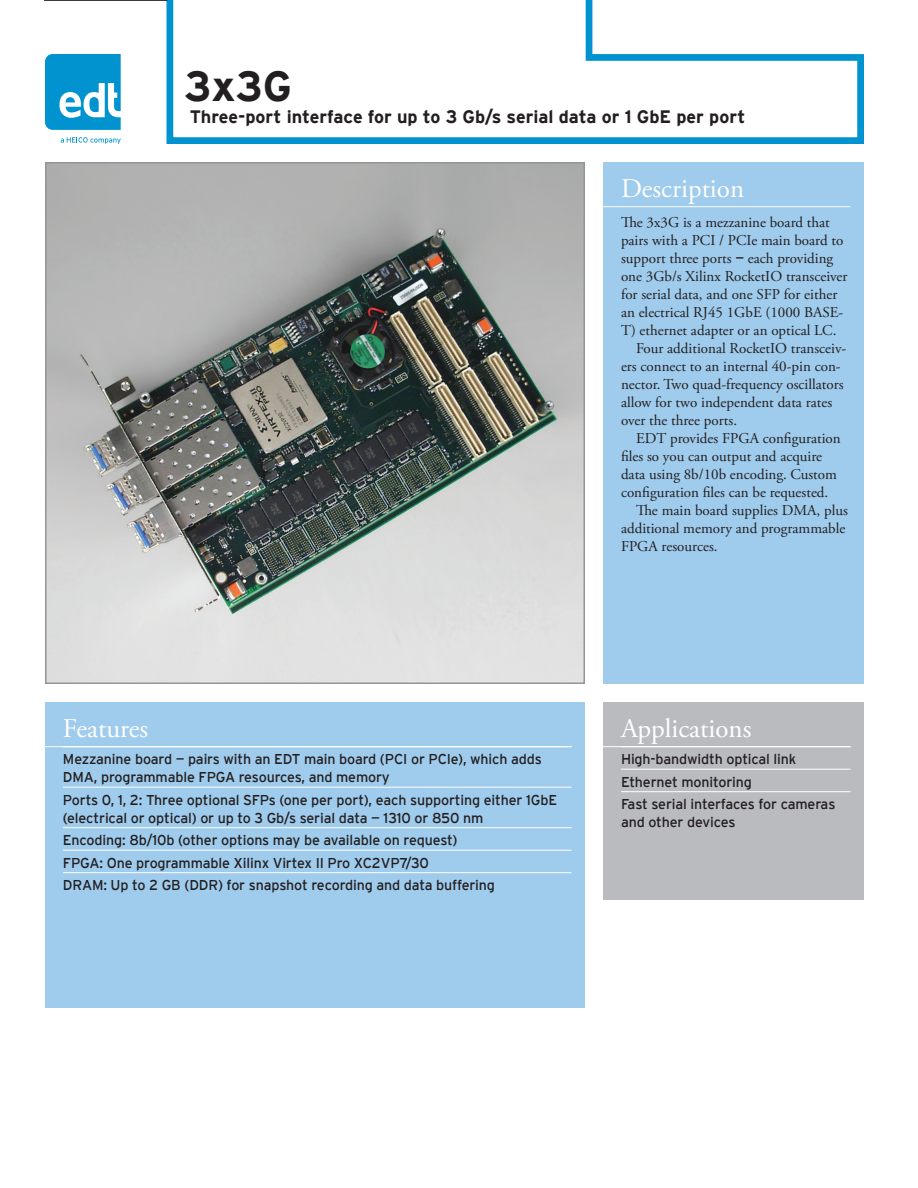
<style>
.page{position:relative;width:918px;height:1188px;background:#fff}
.page>*{position:absolute;margin:0;border:0;box-sizing:border-box;transform-origin:0 0}
.PAGE-TOP_ProdTitle{font:700 42px "Interstate";color:#231f20}
.Hd_-_White{font:27px "Adobe Garamond Pro";color:#fff}
.PAGE-TOP_ProdSubtitl{font:700 18px "Interstate";color:#231f20}
.Bo_-_Description{font:15px "Adobe Garamond Pro";color:#231f20}
.Bo_-_Fea_App{font:14.25px/18px "Interstate";letter-spacing:-.01em;color:#231f20}
.s1{font-family:"Interstate";font-size:14.25px}
</style>
<div class="page">
<svg style="left:166px;top:0;width:698px;height:144px"></svg>
<div style="left:603px;top:162px;width:261px;height:522px;background:#9fcbec"></div>
<div style="left:45px;top:702px;width:540px;height:306px;background:#9fcbec"></div>
<div style="left:603px;top:702px;width:261px;height:198px;background:#babbbe"></div>
<hr style="left:603px;top:206px;width:247px;height:1px;background:#fff">
<hr style="left:45px;top:746px;width:527px;height:1px;background:#fff">
<hr style="left:63px;top:787px;width:509px;height:1px;background:#fff">
<hr style="left:63px;top:827px;width:509px;height:1px;background:#fff">
<hr style="left:63px;top:850px;width:509px;height:1px;background:#fff">
<hr style="left:63px;top:872px;width:509px;height:1px;background:#fff">
<hr style="left:603px;top:746px;width:247px;height:1px;background:#fff">
<hr style="left:621px;top:769px;width:229px;height:1px;background:#fff">
<hr style="left:621px;top:791px;width:229px;height:1px;background:#fff">
<svg style="left:45px;top:54px;width:76px;height:76px"></svg>
<svg style="left:61px;top:137px;width:60px;height:7px"></svg>
<img style="left:48px;top:165px;width:534px;height:516px">
<div style="left:45px;top:162px;width:540px;height:522px;border:2px solid #939598"></div>
<svg style="left:44px;top:0;width:124px;height:1px"></svg>
<p class="PAGE-TOP_ProdTitle" style="left:185px;top:63px;width:109px">3x3G</p>
<p class="PAGE-TOP_ProdSubtitl" style="left:190px;top:106px;width:557px">Three-port interface for up to 3 Gb/s serial data or 1 GbE per port</p>
<p class="Hd_-_White" style="left:621px;top:173px;width:125px">Description</p>
<p class="Bo_-_Description" style="left:621px;top:214px;width:210px">The 3x3G is a mezzanine board that</p>
<p class="Bo_-_Description" style="left:621px;top:232px;width:224px">pairs with a PCI / PCIe main board to</p>
<p class="Bo_-_Description" style="left:621px;top:250px;width:214px">support three ports <span class="s1">—</span> each providing</p>
<p class="Bo_-_Description" style="left:621px;top:268px;width:228px">one 3Gb/s Xilinx RocketIO transceiver</p>
<p class="Bo_-_Description" style="left:621px;top:286px;width:218px">for serial data, and one SFP for either</p>
<p class="Bo_-_Description" style="left:621px;top:304px;width:224px">an electrical RJ45 1GbE (1000 BASE-</p>
<p class="Bo_-_Description" style="left:621px;top:322px;width:217px">T) ethernet adapter or an optical LC.</p>
<p class="Bo_-_Description" style="left:636px;top:340px;width:212px">Four additional RocketIO transceiv-</p>
<p class="Bo_-_Description" style="left:621px;top:358px;width:221px">ers connect to an internal 40-pin con-</p>
<p class="Bo_-_Description" style="left:621px;top:376px;width:224px">nector. Two quad-frequency oscillators</p>
<p class="Bo_-_Description" style="left:621px;top:394px;width:213px">allow for two independent data rates</p>
<p class="Bo_-_Description" style="left:621px;top:412px;width:118px">over the three ports.</p>
<p class="Bo_-_Description" style="left:636px;top:430px;width:206px">EDT provides FPGA configuration</p>
<p class="Bo_-_Description" style="left:621px;top:448px;width:203px">files so you can output and acquire</p>
<p class="Bo_-_Description" style="left:621px;top:466px;width:218px">data using 8b/10b encoding. Custom</p>
<p class="Bo_-_Description" style="left:621px;top:484px;width:209px">configuration files can be requested.</p>
<p class="Bo_-_Description" style="left:636px;top:502px;width:213px">The main board supplies DMA, plus</p>
<p class="Bo_-_Description" style="left:621px;top:520px;width:226px">additional memory and programmable</p>
<p class="Bo_-_Description" style="left:621px;top:538px;width:98px">FPGA resources.</p>
<p class="Hd_-_White" style="left:63px;top:713px;width:87px">Features</p>
<p class="Bo_-_Fea_App" style="left:63px;top:750px;width:480px">Mezzanine board — pairs with an EDT main board (PCI or PCIe), which adds<br>DMA, programmable FPGA resources, and memory</p>
<p class="Bo_-_Fea_App" style="left:63px;top:791px;width:496px">Ports 0, 1, 2: Three optional SFPs (one per port), each supporting either 1GbE (electrical or optical) or up to 3 Gb/s serial data — 1310 or 850 nm</p>
<p class="Bo_-_Fea_App" style="left:63px;top:831px;width:396px">Encoding: 8b/10b (other options may be available on request)</p>
<p class="Bo_-_Fea_App" style="left:63px;top:854px;width:368px">FPGA: One programmable Xilinx Virtex II Pro XC2VP7/30</p>
<p class="Bo_-_Fea_App" style="left:63px;top:876px;width:434px">DRAM: Up to 2 GB (DDR) for snapshot recording and data buffering</p>
<p class="Hd_-_White" style="left:621px;top:713px;width:132px">Applications</p>
<p class="Bo_-_Fea_App" style="left:621px;top:750px;width:177px">High-bandwidth optical link</p>
<p class="Bo_-_Fea_App" style="left:621px;top:773px;width:132px">Ethernet monitoring</p>
<p class="Bo_-_Fea_App" style="left:621px;top:795px;width:216px">Fast serial interfaces for cameras and other devices</p>
</div>
